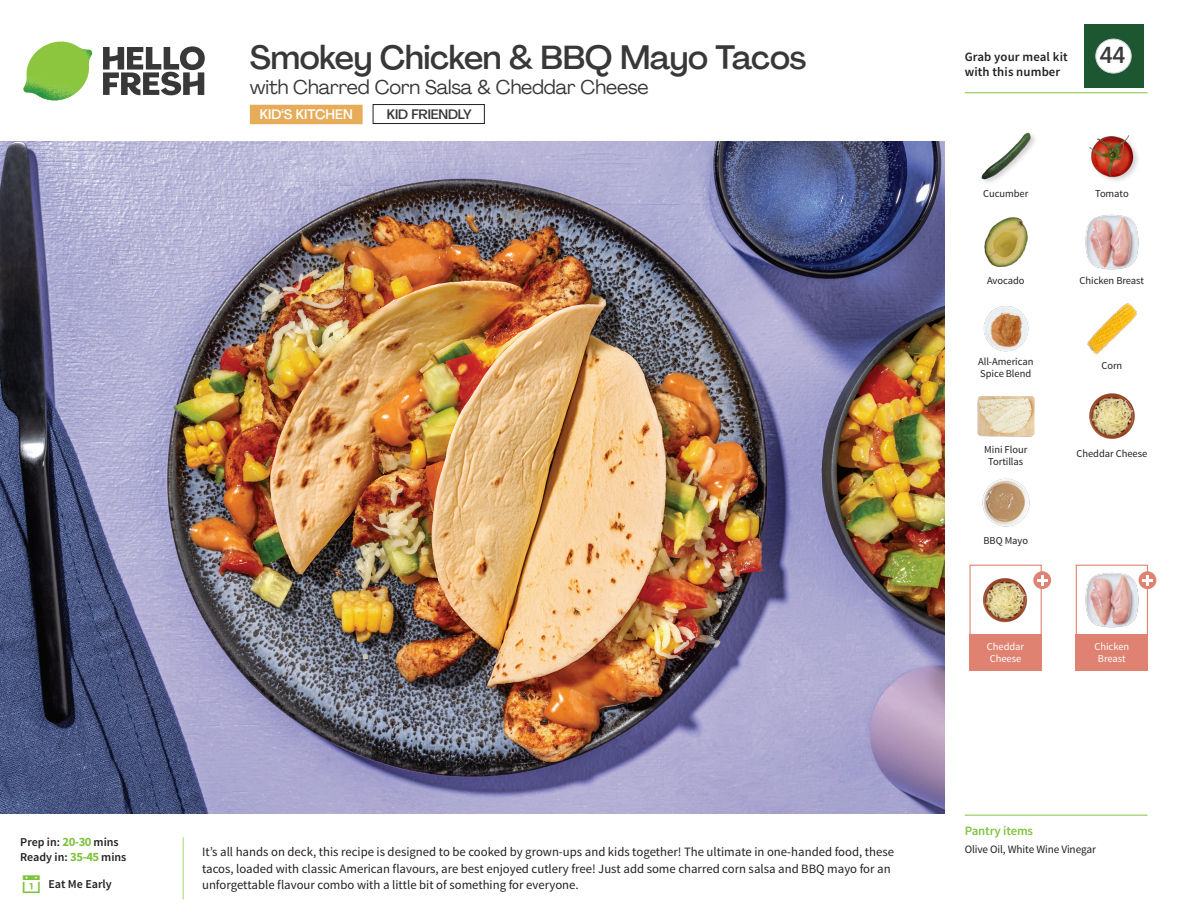
<style>
.page{position:relative;width:1188px;height:918px;background:#fff}
.page>*{position:absolute;margin:0;border:0;box-sizing:border-box;transform-origin:0 0}
._15_Titel_UK{font:500 33px "Agrandir";letter-spacing:-.01em;color:#383839}
._002_Label_Nr{font:500 22.8px "Agrandir";color:#383839;scale:.94 1}
._15_Titel_UK-2{font:19.5px "Agrandir";letter-spacing:-.01em;color:#383839}
.t1{font:500 13.5px "Agrandir";color:#fff}
.t2{font:500 13.5px "Agrandir";letter-spacing:-.01em;color:#383839}
.Step_6_Text_AU{font:12.75px/16.5px "Source Sans Pro";color:#231f20}
.t3{font:600 12.75px/15px "Source Sans Pro";letter-spacing:.01em;color:#231f20}
._04_Headers_Front{font:600 12.75px "Source Sans Pro";letter-spacing:-.01em;color:#81c340}
._04_Intro{font:600 12px "Source Sans Pro";color:#231f20}
._05_Pantry{font:11.25px "Source Sans Pro";letter-spacing:-.01em;color:#231f20}
._18_FRONT_ingredients{font:10.5px/12px "Source Sans Pro";letter-spacing:-.005em;color:#231f20;text-align:center}
._18_FRONT_ingredients-2{font:10.5px/12px "Source Sans Pro";letter-spacing:-.005em;color:#fff}
.s1{font-weight:700;font-size:12.75px;color:#81c340}
</style>
<div class="page">
<svg style="left:103px;top:46px;width:102px;height:49px"></svg>
<img style="left:23px;top:42px;width:69px;height:59px">
<img style="left:0;top:142px;width:945px;height:672px">
<div style="left:969px;top:565px;width:73px;height:72px;border:1px solid #df8272"></div>
<div style="left:969px;top:635px;width:73px;height:36px;background:#df8272"></div>
<div style="left:1076px;top:635px;width:72px;height:36px;background:#df8272"></div>
<img style="left:983px;top:578px;width:45px;height:45px">
<div style="left:1076px;top:565px;width:72px;height:72px;border:1px solid #df8272"></div>
<img style="left:1085px;top:573px;width:56px;height:55px">
<div style="left:1139px;top:571px;width:17px;height:18px;background:#df8272;border-radius:50%"></div>
<svg style="left:1142px;top:575px;width:11px;height:10px"></svg>
<div style="left:1033px;top:571px;width:18px;height:18px;background:#df8272;border-radius:50%"></div>
<svg style="left:1037px;top:575px;width:11px;height:10px"></svg>
<img style="left:1087px;top:303px;width:50px;height:52px">
<img style="left:1089px;top:393px;width:46px;height:46px">
<img style="left:977px;top:396px;width:57px;height:41px">
<img style="left:982px;top:478px;width:48px;height:49px">
<img style="left:983px;top:306px;width:46px;height:46px">
<img style="left:984px;top:217px;width:44px;height:50px">
<img style="left:1085px;top:215px;width:54px;height:55px">
<img style="left:981px;top:132px;width:53px;height:51px">
<img style="left:1089px;top:135px;width:49px;height:46px">
<hr style="left:965px;top:815px;width:183px;height:1px;background:#81c340">
<div style="left:373px;top:104px;width:112px;height:20px;border:1px solid #231f20"></div>
<div style="left:250px;top:105px;width:113px;height:19px;background:#e6ac5a"></div>
<hr style="left:965px;top:92px;width:183px;height:1px;background:#81c340">
<div style="left:1084px;top:24px;width:59px;height:64px;background:#1d5732"></div>
<div style="left:1096px;top:39px;width:35px;height:34px;background:#fff;border-radius:50%"></div>
<div style="left:1096px;top:39px;width:35px;height:34px;border:1px solid #d1d2d4;border-radius:50%"></div>
<p class="_04_Intro" style="left:20px;top:835px;width:100px">Prep in: <span class="s1">20-30</span> mins</p>
<p class="_04_Intro" style="left:20px;top:850px;width:108px">Ready in: <span class="s1">35-45</span> mins</p>
<p class="_04_Intro" style="left:48px;top:876px;width:65px">Eat Me Early</p>
<p class="_15_Titel_UK" style="left:250px;top:37px;width:558px">Smokey Chicken &amp; BBQ Mayo Tacos</p>
<p class="_15_Titel_UK-2" style="left:250px;top:75px;width:400px">with Charred Corn Salsa &amp; Cheddar Cheese</p>
<p class="t1" style="left:260px;top:106px;width:95px">KID‘S KITCHEN</p>
<p class="t2" style="left:387px;top:106px;width:86px">KID FRIENDLY</p>
<p class="Step_6_Text_AU" style="left:202px;top:844px;width:694px">It’s all hands on deck, this recipe is designed to be cooked by grown-ups and kids together! The ultimate in one-handed food, these tacos, loaded with classic American flavours, are best enjoyed cutlery free! Just add some charred corn salsa and BBQ mayo for an unforgettable flavour combo with a little bit of something for everyone.</p>
<p class="t3" style="left:965px;top:50px;width:104px">Grab your meal kit with this number</p>
<p class="_002_Label_Nr" style="left:1100px;top:41px;width:29px">44</p>
<p class="_18_FRONT_ingredients" style="left:983px;top:188px;width:47px">Cucumber</p>
<p class="_18_FRONT_ingredients" style="left:1095px;top:188px;width:35px">Tomato</p>
<p class="_18_FRONT_ingredients" style="left:987px;top:274px;width:39px">Avocado</p>
<p class="_18_FRONT_ingredients" style="left:1080px;top:274px;width:66px">Chicken Breast</p>
<p class="_18_FRONT_ingredients" style="left:978px;top:356px;width:57px;text-align:left">All-American<br>Spice Blend</p>
<p class="_18_FRONT_ingredients" style="left:1101px;top:360px;width:22px">Corn</p>
<p class="_18_FRONT_ingredients" style="left:984px;top:443px;width:45px">Mini Flour<br>Tortillas</p>
<p class="_18_FRONT_ingredients" style="left:1077px;top:448px;width:72px">Cheddar Cheese</p>
<p class="_18_FRONT_ingredients" style="left:983px;top:534px;width:46px">BBQ Mayo</p>
<p class="_18_FRONT_ingredients-2" style="left:987px;top:641px;width:39px">Cheddar<br>Cheese</p>
<p class="_18_FRONT_ingredients-2" style="left:1095px;top:641px;width:36px;text-align:center">Chicken<br>Breast</p>
<p class="_04_Headers_Front" style="left:965px;top:822px;width:70px">Pantry items</p>
<p class="_05_Pantry" style="left:965px;top:842px;width:133px">Olive Oil, White Wine Vinegar</p>
</div>
